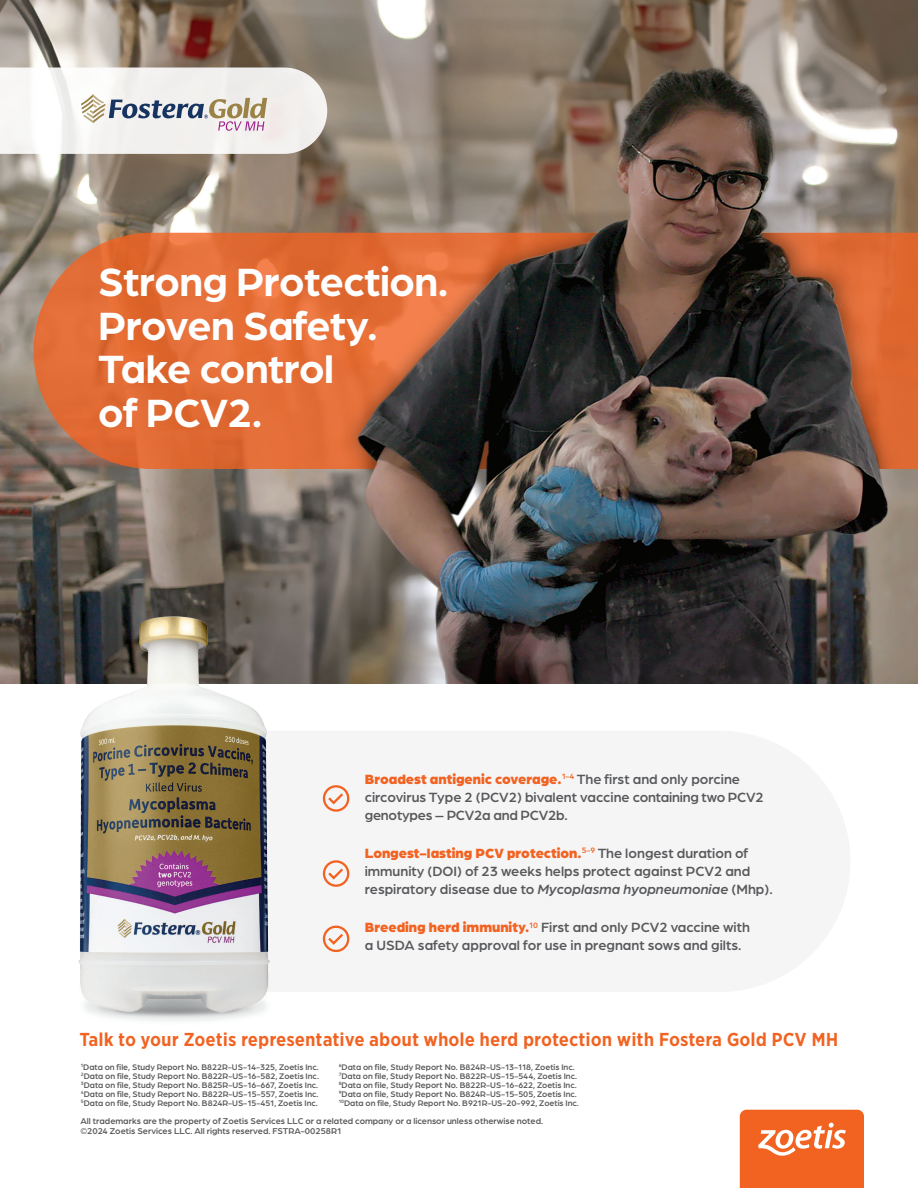
<style>
.page{position:relative;width:918px;height:1188px;background:#fff}
.page>*{position:absolute;margin:0;border:0;box-sizing:border-box;transform-origin:0 0}
.t1{font:700 42px/43.5px "Arboria";letter-spacing:-.01em;color:#fff}
.t2{font:700 18px "Gotham Narrow S Sm";color:#f26221}
.t3{font:500 14.25px/18px "Arboria";color:#57585a}
.t4{font:500 9px/10.5px "Arboria";color:#57585a}
.t5{font:500 8.7px/9px "Arboria";color:#57585a;text-align:justify}
.s1{font-weight:900;color:#f26221}
.s2{font-style:italic}
</style>
<div class="page">
<img style="left:0;top:0;width:342px;height:684px">
<svg style="left:33px;top:233px;width:309px;height:236px;background:#db6e3a"></svg>
<img style="left:342px;top:0;width:576px;height:684px">
<svg style="left:740px;top:1110px;width:124px;height:78px;background:#f37137"></svg>
<div style="left:323px;top:785px;width:26px;height:27px;border:2px solid #f26221;border-radius:50%"></div>
<svg style="left:326px;top:791px;width:20px;height:15px"></svg>
<div style="left:323px;top:860px;width:26px;height:27px;border:2px solid #f26221;border-radius:50%"></div>
<svg style="left:326px;top:866px;width:20px;height:15px"></svg>
<div style="left:323px;top:926px;width:26px;height:26px;border:2px solid #f26221;border-radius:50%"></div>
<svg style="left:326px;top:931px;width:20px;height:15px"></svg>
<svg style="left:0;top:68px;width:327px;height:86px"></svg>
<img style="left:4px;top:564px;width:317px;height:457px">
<h1 class="t1" style="left:98px;top:258px;width:352px">Strong Protection.<br>Proven Safety.<br>Take control<br>of PCV2.</h1>
<h3 class="t3" style="left:365px;top:769px;width:400px"><span class="s1">Broadest antigenic coverage.</span><sup>1-4</sup> The first and only porcine circovirus Type 2 (PCV2) bivalent vaccine containing two PCV2 genotypes – PCV2a and PCV2b.</h3>
<h3 class="t3" style="left:365px;top:844px;width:409px"><span class="s1">Longest-lasting PCV protection.</span><sup>5-9</sup> The longest duration of immunity (DOI) of 23 weeks helps protect against PCV2 and respiratory disease due to <span class="s2">Mycoplasma hyopneumoniae</span> (Mhp).</h3>
<h3 class="t3" style="left:365px;top:918px;width:387px"><span class="s1">Breeding herd immunity.</span><sup>10</sup> First and only PCV2 vaccine with a USDA safety approval for use in pregnant sows and gilts.</h3>
<h2 class="t2" style="left:80px;top:1028px;width:760px">Talk to your Zoetis representative about whole herd protection with Fostera Gold PCV MH</h2>
<p class="t5" style="left:339px;top:1062px;width:242px;text-align:left"><sup>6</sup>Data on file, Study Report No. B824R-US-13-118, Zoetis Inc.<br><sup>7</sup>Data on file, Study Report No. B822R-US-15-544, Zoetis Inc.<br><sup>8</sup>Data on file, Study Report No. B822R-US-16-622, Zoetis Inc.<br><sup>9</sup>Data on file, Study Report No. B824R-US-15-505, Zoetis Inc.<br><sup>10</sup>Data on file, Study Report No. B921R-US-20-992, Zoetis Inc.</p>
<p class="t5" style="left:81px;top:1062px;width:240px"><sup>1</sup>Data on file, Study Report No. B822R-US-14-325, Zoetis Inc.<br><sup>2</sup>Data on file, Study Report No. B822R-US-16-582, Zoetis Inc.<br><sup>3</sup>Data on file, Study Report No. B825R-US-16-667, Zoetis Inc.<br><sup>4</sup>Data on file, Study Report No. B822R-US-15-557, Zoetis Inc.<br><sup>5</sup>Data on file, Study Report No. B824R-US-15-451, Zoetis Inc.</p>
<p class="t4" style="left:81px;top:1115px;width:464px">All trademarks are the property of Zoetis Services LLC or a related company or a licensor unless otherwise noted. ©2024 Zoetis Services LLC. All rights reserved. FSTRA-00258R1</p>
</div>
